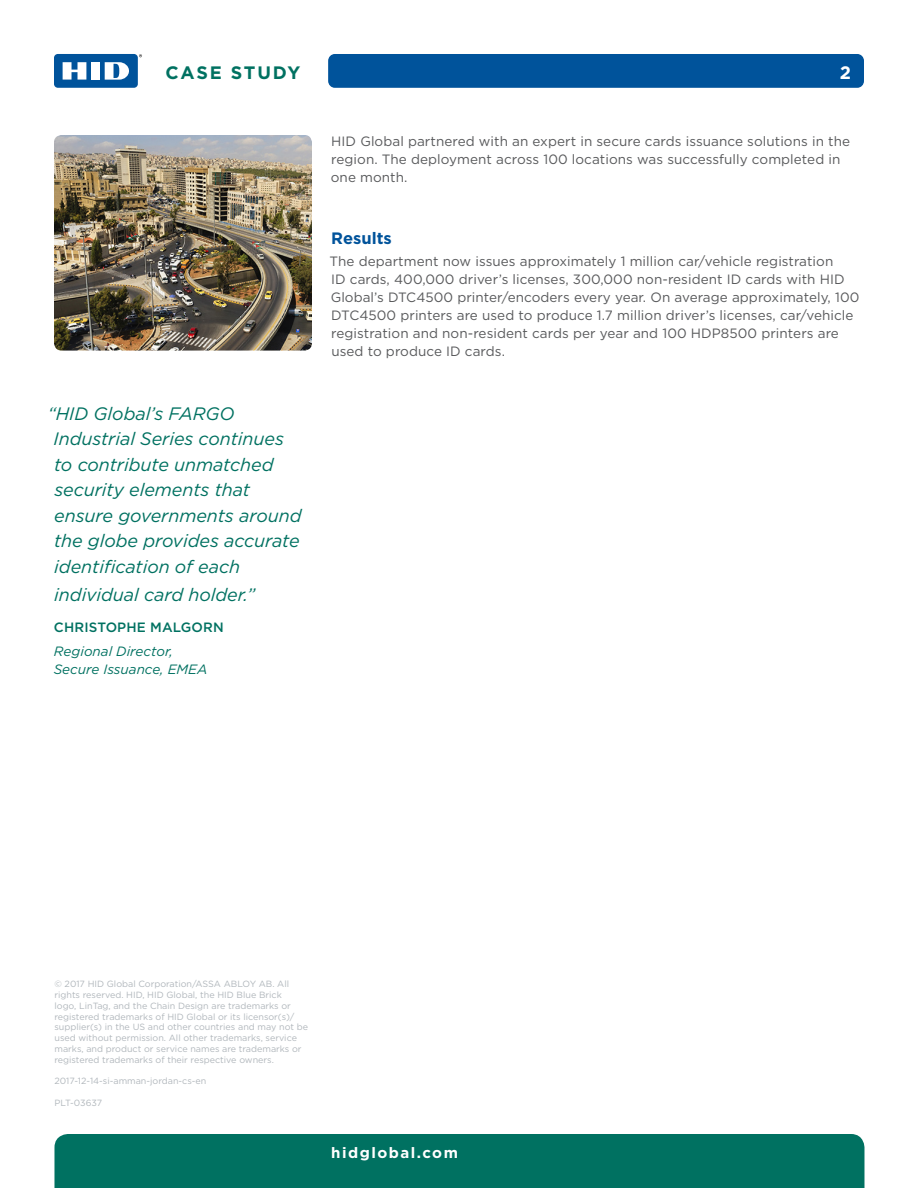
<style>
.page{position:relative;width:918px;height:1188px;background:#fff}
.page>*{position:absolute;margin:0;border:0;box-sizing:border-box;transform-origin:0 0}
.t1{font:italic 18px/25.5px "Gotham";letter-spacing:-.005em;color:#007161}
.t2{font:700 18px "Gotham";letter-spacing:.1em;color:#007161}
.t3{font:700 18px "Gotham";color:#fff}
.Section_sub_heads__b{font:700 16.5px "Gotham";color:#00539b}
.t4{font:700 15px "Gotham";letter-spacing:.1em;color:#fff}
.Body{font:13.5px/18px "Gotham";letter-spacing:.005em;color:#58595b}
.Quote_author{font:500 13.5px/24px "Gotham";letter-spacing:.01em;color:#007161}
.Quote_author-2{font:italic 13.5px "Gotham";color:#007161}
.t5{font:9px/10.8px "Gotham";color:#b1b7bc}
.s1{font-weight:400;font-style:italic}
</style>
<div class="page">
<div style="left:328px;top:54px;width:536px;height:34px;background:#00539b;border-radius:7px"></div>
<div style="left:54px;top:54px;width:84px;height:34px;background:#00539b;border-radius:4px"></div>
<div style="left:91px;top:62px;width:9px;height:18px;background:#fff"></div>
<svg style="left:63px;top:62px;width:23px;height:18px"></svg>
<svg style="left:105px;top:62px;width:24px;height:18px"></svg>
<img style="left:54px;top:135px;width:258px;height:216px">
<div style="left:54px;top:1134px;width:810px;height:54px;background:#007161"></div>
<h1 class="t2" style="left:166px;top:60px;width:136px">CASE STUDY</h1>
<p class="t3" style="left:840px;top:60px;width:13px">2</p>
<p class="Body" style="left:331px;top:132px;width:521px">HID Global partnered with an expert in secure cards issuance solutions in the region. The deployment across 100 locations was successfully completed in one month.</p>
<p class="t1" style="left:54px;top:400px;width:249px;text-indent:-6px">“HID Global’s FARGO<br>Industrial Series continues to contribute unmatched security elements that ensure governments around the globe provides accurate identification of each</p>
<p class="t1" style="left:54px;top:582px;width:203px">individual card holder.”</p>
<p class="Quote_author" style="left:54px;top:615px;width:171px">CHRISTOPHE MALGORN<br><span class="s1">Regional Director,</span></p>
<p class="Quote_author-2" style="left:54px;top:661px;width:155px">Secure Issuance, EMEA</p>
<p class="Section_sub_heads__b" style="left:331px;top:227px;width:62px">Results</p>
<p class="Body" style="left:330px;top:251px;width:531px">The department now issues approximately 1 million car/vehicle registration<br>ID cards, 400,000 driver’s licenses, 300,000 non-resident ID cards with HID Global’s DTC4500 printer/encoders every year. On average approximately, 100<br>DTC4500 printers are used to produce 1.7 million driver’s licenses, car/vehicle registration and non-resident cards per year and 100 HDP8500 printers are used to produce ID cards.</p>
<p class="t5" style="left:54px;top:978px;width:255px">© 2017 HID Global Corporation/ASSA ABLOY AB. All rights reserved. HID, HID Global, the HID Blue Brick<br>logo, LinTag, and the Chain Design are trademarks or registered trademarks of HID Global or its licensor(s)/ supplier(s) in the US and other countries and may not be used without permission. All other trademarks, service marks, and product or service names are trademarks or registered trademarks of their respective owners.</p>
<p class="t5" style="left:54px;top:1076px;width:153px">2017-12-14-si-amman-jordan-cs-en</p>
<p class="t5" style="left:54px;top:1097px;width:49px">PLT-03637</p>
<p class="t4" style="left:331px;top:1142px;width:128px">hidglobal.com</p>
</div>
